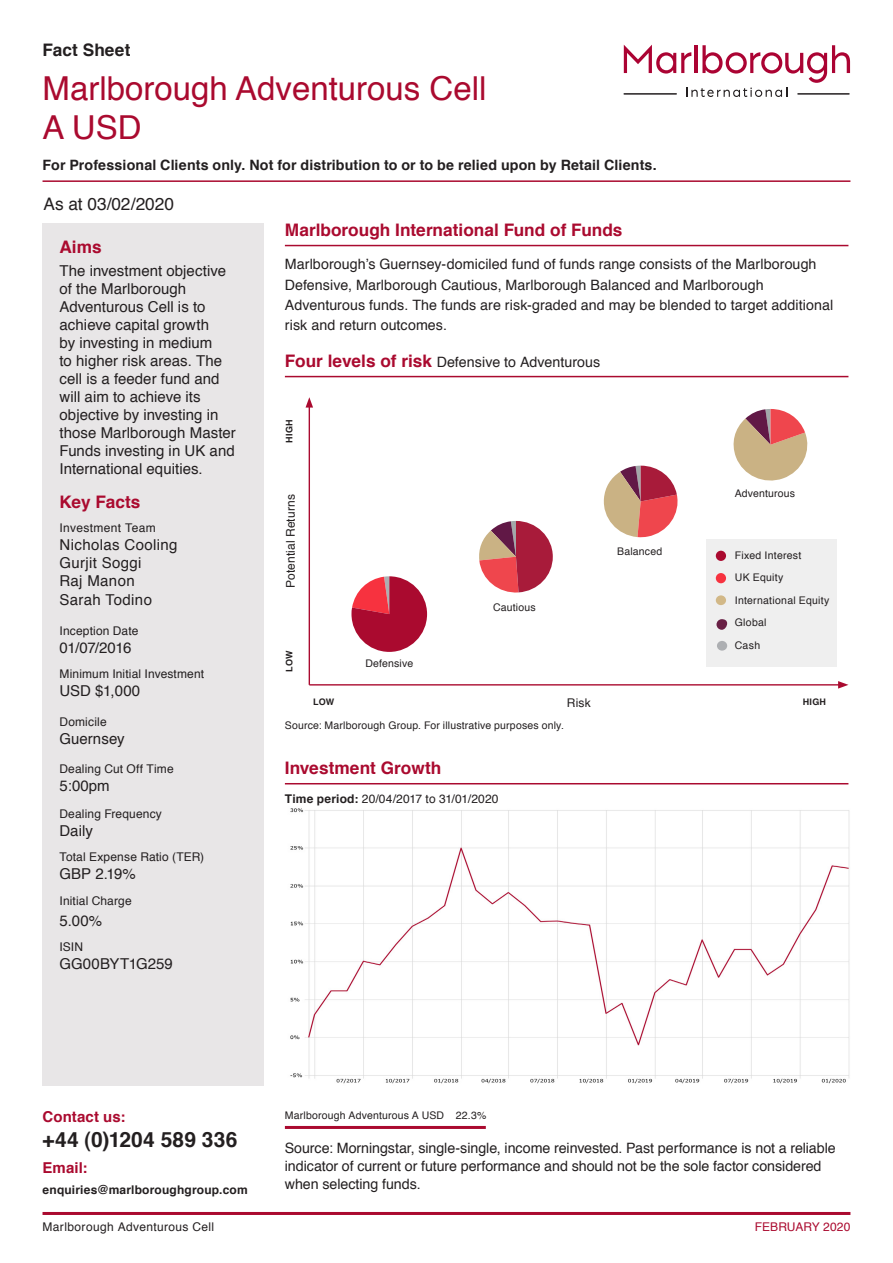
<style>
.page{position:relative;width:893px;height:1263px;background:#fff}
.page>*{position:absolute;margin:0;border:0;box-sizing:border-box;transform-origin:0 0}
._2_HEADS_2{font:33px/39px "Helvetica";color:#aa0a2f}
.t1{font:700 21px "Helvetica";letter-spacing:.01em;color:#231f20}
._5_BODY{font:700 17.25px "Helvetica";color:#aa0a2f}
._2_HEADS_2-2{font:17.25px "Helvetica";letter-spacing:-.005em;color:#231f20}
._5_BODY-2{font:700 17.25px "Helvetica";letter-spacing:.005em;color:#231f20}
._5_BODY-3{font:15px/18px "Helvetica";letter-spacing:.005em;color:#231f20}
._5_BODY-4{font:15px/18px "Helvetica";letter-spacing:.025em;color:#231f20}
.t2{font:700 15px "Helvetica";letter-spacing:.01em;color:#aa0a2f}
._5_BODY-5{font:14.25px/20.2px "Helvetica";letter-spacing:.005em;color:#231f20}
._5_BODY-6{font:700 14.25px "Helvetica";letter-spacing:.005em;color:#231f20}
._5_BODY-7{font:12px "Helvetica";letter-spacing:.01em;color:#231f20}
.t3{font:700 12px "Helvetica";letter-spacing:.015em;color:#231f20}
._2_HEADS_2-3{font:12px "Helvetica";letter-spacing:.03em;color:#231f20}
.Body{font:12px "Helvetica";letter-spacing:.01em;color:#231f20}
._5_BODY-8{font:12px "Helvetica";letter-spacing:.03em;color:#231f20}
._9_PAGE_NO{font:12px "Helvetica";letter-spacing:.005em;color:#aa0a2f}
.Body-2{font:10.5px "Helvetica";letter-spacing:.015em;color:#231f20}
.subs{font:10.5px "Helvetica";letter-spacing:.025em;color:#231f20}
.Sub_head_white{font:10.5px "Helvetica";letter-spacing:.015em;color:#231f20}
.Body-3{font:700 9px "Helvetica";letter-spacing:.03em;color:#231f20}
.s1{font-weight:700;font-size:17.25px;color:#aa0a2f}
.s2{font-weight:700}
</style>
<div class="page">
<hr style="left:285px;top:783px;width:563px;height:1px;background:#aa0a2f">
<div style="left:43px;top:223px;width:221px;height:862px;background:#e8e6e7"></div>
<hr style="left:43px;top:180px;width:807px;height:2px;background:#aa0a2f">
<hr style="left:43px;top:1212px;width:807px;height:3px;background:#aa0a2f">
<svg style="left:624px;top:45px;width:226px;height:52px"></svg>
<hr style="left:624px;top:93px;width:52px;height:2px;background:#231f20">
<hr style="left:798px;top:93px;width:51px;height:2px;background:#231f20">
<hr style="left:285px;top:245px;width:563px;height:1px;background:#aa0a2f">
<hr style="left:285px;top:376px;width:563px;height:1px;background:#aa0a2f">
<img style="left:290px;top:808px;width:560px;height:276px">
<hr style="left:285px;top:1126px;width:201px;height:3px;background:#aa0a2f">
<svg style="left:733px;top:409px;width:75px;height:72px"></svg>
<div style="left:706px;top:539px;width:131px;height:128px;background:#efefef"></div>
<hr style="left:309px;top:405px;width:1px;height:280px;background:#aa0a2f">
<svg style="left:306px;top:397px;width:7px;height:11px"></svg>
<hr style="left:309px;top:684px;width:531px;height:1px;background:#aa0a2f">
<svg style="left:838px;top:681px;width:10px;height:8px"></svg>
<svg style="left:351px;top:576px;width:76px;height:76px"></svg>
<div style="left:716px;top:551px;width:10px;height:10px;background:#aa0a2f;border-radius:50%"></div>
<div style="left:716px;top:573px;width:10px;height:10px;background:#f7323f;border-radius:50%"></div>
<div style="left:716px;top:595px;width:10px;height:10px;background:#d2b887;border-radius:50%"></div>
<div style="left:717px;top:641px;width:10px;height:10px;background:#adafb2;border-radius:50%"></div>
<svg style="left:603px;top:466px;width:75px;height:71px"></svg>
<svg style="left:479px;top:521px;width:74px;height:72px"></svg>
<svg style="left:716px;top:619px;width:11px;height:11px"></svg>
<p class="_5_BODY-2" style="left:43px;top:39px;width:89px">Fact Sheet</p>
<p class="_2_HEADS_2" style="left:43px;top:70px;width:445px">Marlborough Adventurous Cell<br>A USD</p>
<p class="_5_BODY-6" style="left:43px;top:156px;width:616px">For Professional Clients only. Not for distribution to or to be relied upon by Retail Clients.</p>
<p class="_2_HEADS_2-2" style="left:44px;top:191px;width:132px">As at 03/02/2020</p>
<p class="_5_BODY" style="left:60px;top:236px;width:44px">Aims</p>
<p class="_5_BODY-3" style="left:60px;top:262px;width:178px">The investment objective of the Marlborough<br>Adventurous Cell is to achieve capital growth<br>by investing in medium<br>to higher risk areas. The cell is a feeder fund and will aim to achieve its objective by investing in those Marlborough Master<br>Funds investing in UK and<br>International equities.</p>
<p class="_5_BODY" style="left:60px;top:491px;width:83px">Key Facts</p>
<p class="_5_BODY-8" style="left:60px;top:518px;width:98px">Investment Team</p>
<p class="_5_BODY-4" style="left:60px;top:536px;width:120px">Nicholas Cooling<br>Gurjit Soggi<br>Raj Manon</p>
<p class="_5_BODY-4" style="left:60px;top:591px;width:94px">Sarah Todino</p>
<p class="_5_BODY-7" style="left:60px;top:621px;width:80px">Inception Date</p>
<p class="_5_BODY-3" style="left:60px;top:639px;width:74px">01/07/2016</p>
<p class="_5_BODY-7" style="left:60px;top:665px;width:146px">Minimum Initial Investment</p>
<p class="_5_BODY-3" style="left:60px;top:682px;width:82px">USD $1,000</p>
<p class="_5_BODY-7" style="left:60px;top:712px;width:49px">Domicile</p>
<p class="_5_BODY-3" style="left:60px;top:730px;width:67px">Guernsey</p>
<p class="_5_BODY-7" style="left:60px;top:760px;width:116px">Dealing Cut Off Time</p>
<p class="_5_BODY-3" style="left:60px;top:777px;width:52px">5:00pm</p>
<p class="_5_BODY-7" style="left:60px;top:805px;width:104px">Dealing Frequency</p>
<p class="_5_BODY-3" style="left:60px;top:822px;width:35px">Daily</p>
<p class="_5_BODY-7" style="left:60px;top:848px;width:146px">Total Expense Ratio (TER)</p>
<p class="_5_BODY-3" style="left:60px;top:865px;width:78px">GBP 2.19%</p>
<p class="_5_BODY-7" style="left:60px;top:891px;width:74px">Initial Charge</p>
<p class="_5_BODY-3" style="left:60px;top:912px;width:44px">5.00%</p>
<p class="_5_BODY-7" style="left:60px;top:937px;width:25px">ISIN</p>
<p class="_5_BODY-3" style="left:60px;top:955px;width:115px">GG00BYT1G259</p>
<p class="_5_BODY" style="left:285px;top:219px;width:339px">Marlborough International Fund of Funds</p>
<p class="_5_BODY-5" style="left:285px;top:255px;width:550px">Marlborough’s Guernsey-domiciled fund of funds range consists of the Marlborough Defensive, Marlborough Cautious, Marlborough Balanced and Marlborough Adventurous funds. The funds are risk-graded and may be blended to target additional risk and return outcomes.</p>
<p class="_5_BODY-5" style="left:285px;top:353px;width:317px"><span class="s1">Four levels of risk</span> Defensive to Adventurous</p>
<p class="Body-3" style="left:284px;top:443px;width:25px;rotate:-90deg">HIGH</p>
<p class="Body" style="left:281px;top:588px;width:95px;rotate:-90deg">Potential Returns</p>
<p class="Body-3" style="left:284px;top:672px;width:23px;rotate:-90deg">LOW</p>
<p class="Sub_head_white" style="left:365px;top:656px;width:49px">Defensive</p>
<p class="Sub_head_white" style="left:493px;top:599px;width:44px">Cautious</p>
<p class="Sub_head_white" style="left:617px;top:543px;width:47px">Balanced</p>
<p class="Sub_head_white" style="left:735px;top:485px;width:62px">Adventurous</p>
<p class="subs" style="left:735px;top:547px;width:68px">Fixed Interest</p>
<p class="subs" style="left:735px;top:569px;width:50px">UK Equity</p>
<p class="subs" style="left:735px;top:592px;width:96px">International Equity</p>
<p class="subs" style="left:735px;top:614px;width:33px">Global</p>
<p class="subs" style="left:735px;top:637px;width:27px">Cash</p>
<p class="Body-3" style="left:313px;top:696px;width:23px">LOW</p>
<p class="Body" style="left:567px;top:693px;width:25px">Risk</p>
<p class="Body-3" style="left:803px;top:696px;width:25px">HIGH</p>
<p class="Body-2" style="left:285px;top:717px;width:281px">Source: Marlborough Group. For illustrative purposes only.</p>
<p class="_5_BODY" style="left:285px;top:757px;width:158px">Investment Growth</p>
<p class="_5_BODY-7" style="left:285px;top:790px;width:215px"><span class="s2">Time period:</span> 20/04/2017 to 31/01/2020</p>
<p class="t2" style="left:43px;top:1107px;width:84px">Contact us:</p>
<p class="t1" style="left:43px;top:1127px;width:196px">+44 (0)1204 589 336</p>
<p class="t2" style="left:43px;top:1158px;width:46px">Email:</p>
<p class="t3" style="left:43px;top:1182px;width:207px">enquiries@marlboroughgroup.com</p>
<p class="_2_HEADS_2-3" style="left:43px;top:1217px;width:173px">Marlborough Adventurous Cell</p>
<p class="_9_PAGE_NO" style="left:755px;top:1217px;width:97px">FEBRUARY 2020</p>
<p class="Body-2" style="left:285px;top:1107px;width:203px">Marlborough Adventurous A USD 22.3%</p>
<p class="_5_BODY-5" style="left:285px;top:1140px;width:552px;line-height:18px">Source: Morningstar, single-single, income reinvested. Past performance is not a reliable indicator of current or future performance and should not be the sole factor considered when selecting funds.</p>
</div>
